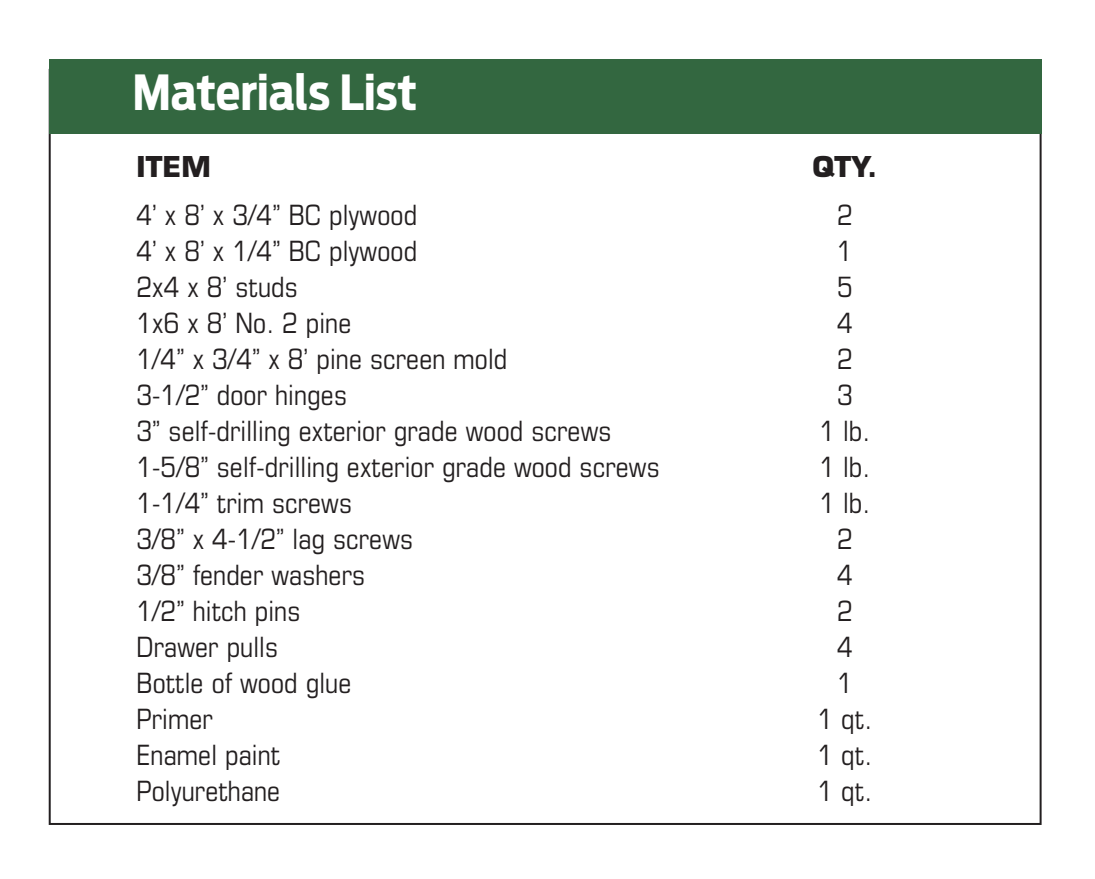
<style>
.page{position:relative;width:1095px;height:879px;background:#fff}
.page>*{position:absolute;margin:0;border:0;box-sizing:border-box;transform-origin:0 0}
.Materials___cutting{font:700 48px "Antenna Cond";letter-spacing:-.005em;color:#fff}
.Materials_list_body{font:condensed 28px "Eurostile";letter-spacing:.005em;color:#231f20}
.Key_quantity_size_he{font:700 28px "Eurostile";letter-spacing:.005em;color:#231f20}
</style>
<div class="page">
<div style="left:49px;top:59px;width:992px;height:75px;background:#336740"></div>
<p class="Materials___cutting" style="left:133px;top:64px;width:286px">Materials List</p>
<p class="Key_quantity_size_he" style="left:136px;top:149px;width:76px">ITEM</p>
<p class="Key_quantity_size_he" style="left:812px;top:149px;width:67px">QTY.</p>
<p class="Materials_list_body" style="left:136px;top:198px;width:282px">4’ x 8’ x 3/4” BC plywood</p>
<p class="Materials_list_body" style="left:837px;top:198px;width:17px">2</p>
<p class="Materials_list_body" style="left:136px;top:234px;width:282px">4’ x 8’ x 1/4” BC plywood</p>
<p class="Materials_list_body" style="left:837px;top:234px;width:17px">1</p>
<p class="Materials_list_body" style="left:136px;top:270px;width:163px">2x4 x 8’ studs</p>
<p class="Materials_list_body" style="left:837px;top:270px;width:17px">5</p>
<p class="Materials_list_body" style="left:136px;top:306px;width:216px">1x6 x 8’ No. 2 pine</p>
<p class="Materials_list_body" style="left:837px;top:306px;width:17px">4</p>
<p class="Materials_list_body" style="left:136px;top:342px;width:372px">1/4” x 3/4” x 8’ pine screen mold</p>
<p class="Materials_list_body" style="left:837px;top:342px;width:17px">2</p>
<p class="Materials_list_body" style="left:136px;top:378px;width:212px">3-1/2” door hinges</p>
<p class="Materials_list_body" style="left:837px;top:378px;width:17px">3</p>
<p class="Materials_list_body" style="left:136px;top:414px;width:476px">3” self-drilling exterior grade wood screws</p>
<p class="Materials_list_body" style="left:819px;top:414px;width:52px">1 lb.</p>
<p class="Materials_list_body" style="left:136px;top:450px;width:524px">1-5/8” self-drilling exterior grade wood screws</p>
<p class="Materials_list_body" style="left:819px;top:450px;width:52px">1 lb.</p>
<p class="Materials_list_body" style="left:136px;top:486px;width:217px">1-1/4” trim screws</p>
<p class="Materials_list_body" style="left:819px;top:486px;width:52px">1 lb.</p>
<p class="Materials_list_body" style="left:136px;top:522px;width:278px">3/8” x 4-1/2” lag screws</p>
<p class="Materials_list_body" style="left:837px;top:522px;width:17px">2</p>
<p class="Materials_list_body" style="left:136px;top:558px;width:230px">3/8” fender washers</p>
<p class="Materials_list_body" style="left:837px;top:558px;width:17px">4</p>
<p class="Materials_list_body" style="left:136px;top:594px;width:165px">1/2” hitch pins</p>
<p class="Materials_list_body" style="left:837px;top:594px;width:17px">2</p>
<p class="Materials_list_body" style="left:136px;top:630px;width:143px">Drawer pulls</p>
<p class="Materials_list_body" style="left:837px;top:630px;width:17px">4</p>
<p class="Materials_list_body" style="left:136px;top:666px;width:216px">Bottle of wood glue</p>
<p class="Materials_list_body" style="left:837px;top:666px;width:17px">1</p>
<p class="Materials_list_body" style="left:136px;top:702px;width:78px">Primer</p>
<p class="Materials_list_body" style="left:817px;top:702px;width:56px">1 qt.</p>
<p class="Materials_list_body" style="left:136px;top:738px;width:145px">Enamel paint</p>
<p class="Materials_list_body" style="left:817px;top:738px;width:56px">1 qt.</p>
<p class="Materials_list_body" style="left:136px;top:774px;width:145px">Polyurethane</p>
<p class="Materials_list_body" style="left:817px;top:774px;width:56px">1 qt.</p>
</div>
